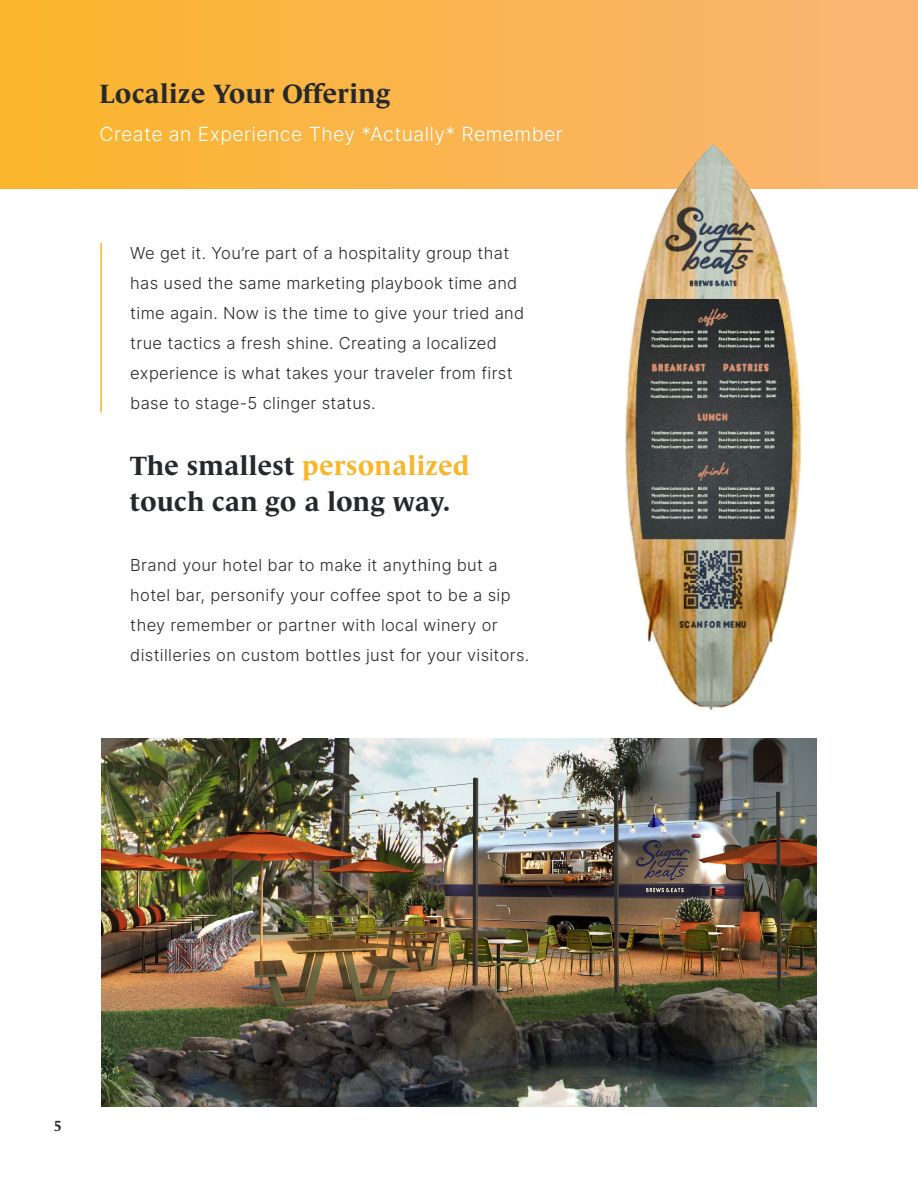
<style>
.page{position:relative;width:918px;height:1188px;background:#fff}
.page>*{position:absolute;margin:0;border:0;box-sizing:border-box;transform-origin:0 0}
.t1{font:700 27px/36px "Le Monde Journal Std";letter-spacing:.02em;color:#26292b}
.t2{font:300 19.5px "Inter";letter-spacing:.02em;color:#fff}
.t3{font:300 16.5px/30px "Inter";letter-spacing:.02em;color:#26292b}
.t4{font:700 15px "Le Monde Journal Std";color:#26292b}
.s1{color:#fab52b}
</style>
<div class="page">
<img style="left:102px;top:739px;width:714px;height:368px">
<div style="left:0;top:0;width:918px;height:188px;background:linear-gradient(to right,#fab52a,#fab575)"></div>
<hr style="left:100px;top:243px;width:2px;height:170px;background:#fab52b">
<img style="left:605px;top:144px;width:211px;height:567px">
<p class="t1" style="left:100px;top:75px;width:292px">Localize Your Offering</p>
<p class="t2" style="left:100px;top:120px;width:465px">Create an Experience They *Actually* Remember</p>
<p class="t3" style="left:130px;top:238px;width:396px">We get it. You’re part of a hospitality group that has used the same marketing playbook time and time again. Now is the time to give your tried and true tactics a fresh shine. Creating a localized experience is what takes your traveler from first base to stage-5 clinger status.</p>
<p class="t1" style="left:130px;top:448px;width:340px">The smallest <span class="s1">personalized </span>touch can go a long way.</p>
<p class="t3" style="left:130px;top:550px;width:401px">Brand your hotel bar to make it anything but a hotel bar, personify your coffee spot to be a sip they remember or partner with local winery or distilleries on custom bottles just for your visitors.</p>
<p class="t4" style="left:54px;top:1118px;width:9px">5</p>
</div>
